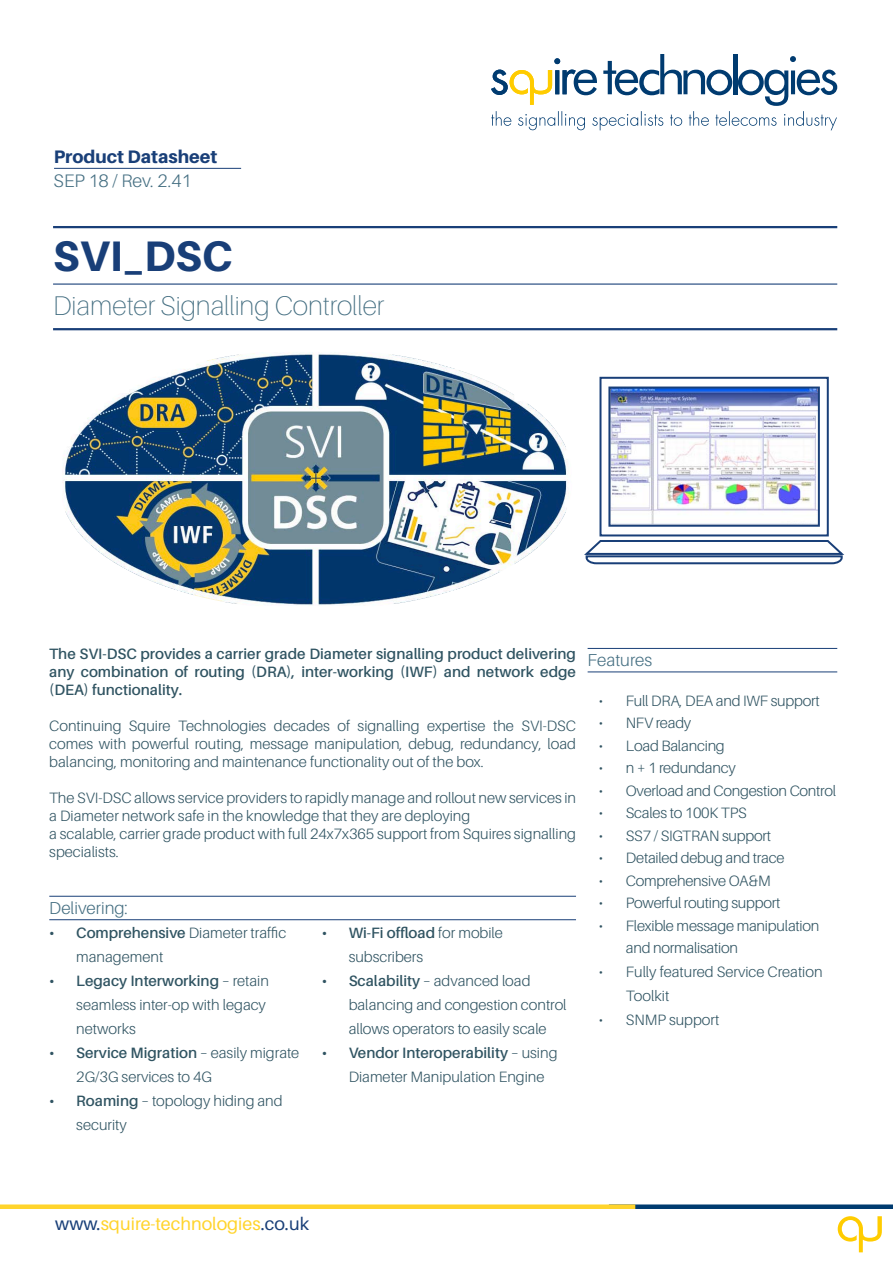
<style>
.page{position:relative;width:893px;height:1263px;background:#fff}
.page>*{position:absolute;margin:0;border:0;box-sizing:border-box;transform-origin:0 0}
.t1{font:800 42.75px "Aileron";color:#193f78}
.t2{font:100 27px "Aileron";color:#456f82}
.t3{font:800 18.15px "Aileron";color:#193f78}
.t4{font:300 18.15px "Aileron";color:#456f82}
.t5{font:18px "Aileron";color:#ffd42c}
.Text_section_head{font:300 17.25px "Aileron";color:#456f82}
.t6{font:300 15px/24px "Aileron";color:#305462}
.t7{font:600 15px/18px "Aileron";color:#305462;text-align:justify}
.s1{font-weight:600}
.s2{color:#193f78}
</style>
<div class="page">
<div style="left:609px;top:1204px;width:284px;height:5px;background:#003b70"></div>
<div style="left:0;top:1204px;width:635px;height:5px;background:#ffd42c"></div>
<svg style="left:838px;top:1216px;width:44px;height:36px"></svg>
<hr style="left:49px;top:919px;width:527px;height:1px;background:#193f78">
<hr style="left:49px;top:896px;width:527px;height:1px;background:#193f78">
<hr style="left:53px;top:226px;width:784px;height:2px;background:#193f78">
<hr style="left:53px;top:283px;width:784px;height:2px;background:#193f78">
<hr style="left:53px;top:328px;width:784px;height:2px;background:#193f78">
<svg style="left:491px;top:54px;width:346px;height:76px"></svg>
<hr style="left:54px;top:168px;width:187px;height:1px;background:#193f78">
<hr style="left:588px;top:671px;width:249px;height:1px;background:#193f78">
<hr style="left:588px;top:648px;width:249px;height:1px;background:#193f78">
<svg style="left:584px;top:376px;width:260px;height:189px"></svg>
<img style="left:62px;top:352px;width:505px;height:254px">
<p class="t3" style="left:54px;top:146px;width:165px">Product Datasheet</p>
<p class="t4" style="left:54px;top:170px;width:140px">SEP 18 / Rev. 2.41</p>
<p class="t1" style="left:53px;top:231px;width:181px">SVI_DSC</p>
<p class="t2" style="left:53px;top:291px;width:333px">Diameter Signalling Controller</p>
<p class="t7" style="left:49px;top:645px;width:528px">The SVI-DSC provides a carrier grade Diameter signalling product delivering any combination of routing (DRA), inter-working (IWF) and network edge (DEA) functionality.</p>
<p class="t6" style="left:49px;top:717px;width:528px;line-height:18px;text-align:justify">Continuing Squire Technologies decades of signalling expertise the SVI-DSC comes with powerful routing, message manipulation, debug, redundancy, load balancing, monitoring and maintenance functionality out of the box.</p>
<p class="t6" style="left:49px;top:789px;width:528px;line-height:18px">The SVI-DSC allows service providers to rapidly manage and rollout new services in a Diameter network safe in the knowledge that they are deploying</p>
<p class="t6" style="left:49px;top:825px;width:528px;line-height:18px">a scalable, carrier grade product with full 24x7x365 support from Squires signalling specialists.</p>
<p class="Text_section_head" style="left:49px;top:898px;width:80px">Delivering:</p>
<p class="t6" style="left:76px;top:921px;width:211px;text-indent:-27px"><span class="s1">• Comprehensive</span> Diameter traffic management</p>
<p class="t6" style="left:76px;top:969px;width:194px;text-indent:-27px"><span class="s1">• Legacy Interworking</span> – retain seamless inter-op with legacy networks</p>
<p class="t6" style="left:76px;top:1041px;width:225px;text-indent:-27px"><span class="s1">• Service Migration</span> – easily migrate<br>2G/3G services to 4G</p>
<p class="t6" style="left:76px;top:1089px;width:208px;text-indent:-27px"><span class="s1">• Roaming</span> – topology hiding and security</p>
<p class="t6" style="left:349px;top:921px;width:156px;text-indent:-27px"><span class="s1">• Wi-Fi offload</span> for mobile subscribers</p>
<p class="t6" style="left:349px;top:969px;width:219px;text-indent:-27px"><span class="s1">• Scalability</span> – advanced load balancing and congestion control allows operators to easily scale</p>
<p class="t6" style="left:349px;top:1041px;width:210px;text-indent:-27px"><span class="s1">• Vendor Interoperability</span> – using<br>Diameter Manipulation Engine</p>
<p class="Text_section_head" style="left:588px;top:650px;width:66px">Features</p>
<p class="t6" style="left:599px;top:688px;width:222px">• Full DRA, DEA and IWF support</p>
<p class="t6" style="left:599px;top:711px;width:94px">• NFV ready</p>
<p class="t6" style="left:599px;top:733px;width:127px">• Load Balancing</p>
<p class="t6" style="left:599px;top:756px;width:138px">• n + 1 redundancy</p>
<p class="t6" style="left:599px;top:778px;width:239px">• Overload and Congestion Control</p>
<p class="t6" style="left:599px;top:801px;width:149px">• Scales to 100K TPS</p>
<p class="t6" style="left:599px;top:823px;width:174px">• SS7 / SIGTRAN support</p>
<p class="t6" style="left:599px;top:846px;width:187px">• Detailed debug and trace</p>
<p class="t6" style="left:599px;top:868px;width:173px">• Comprehensive OA&amp;M</p>
<p class="t6" style="left:599px;top:891px;width:183px">• Powerful routing support</p>
<p class="t6" style="left:626px;top:914px;width:195px;line-height:22.5px;text-indent:-27px">• Flexible message manipulation and normalisation</p>
<p class="t6" style="left:626px;top:960px;width:198px;text-indent:-27px">• Fully featured Service Creation<br>Toolkit</p>
<p class="t6" style="left:599px;top:1008px;width:122px">• SNMP support</p>
<p class="t5" style="left:55px;top:1214px;width:255px"><span class="s2">www.</span>squire-technologies<span class="s2">.co.uk</span></p>
</div>
